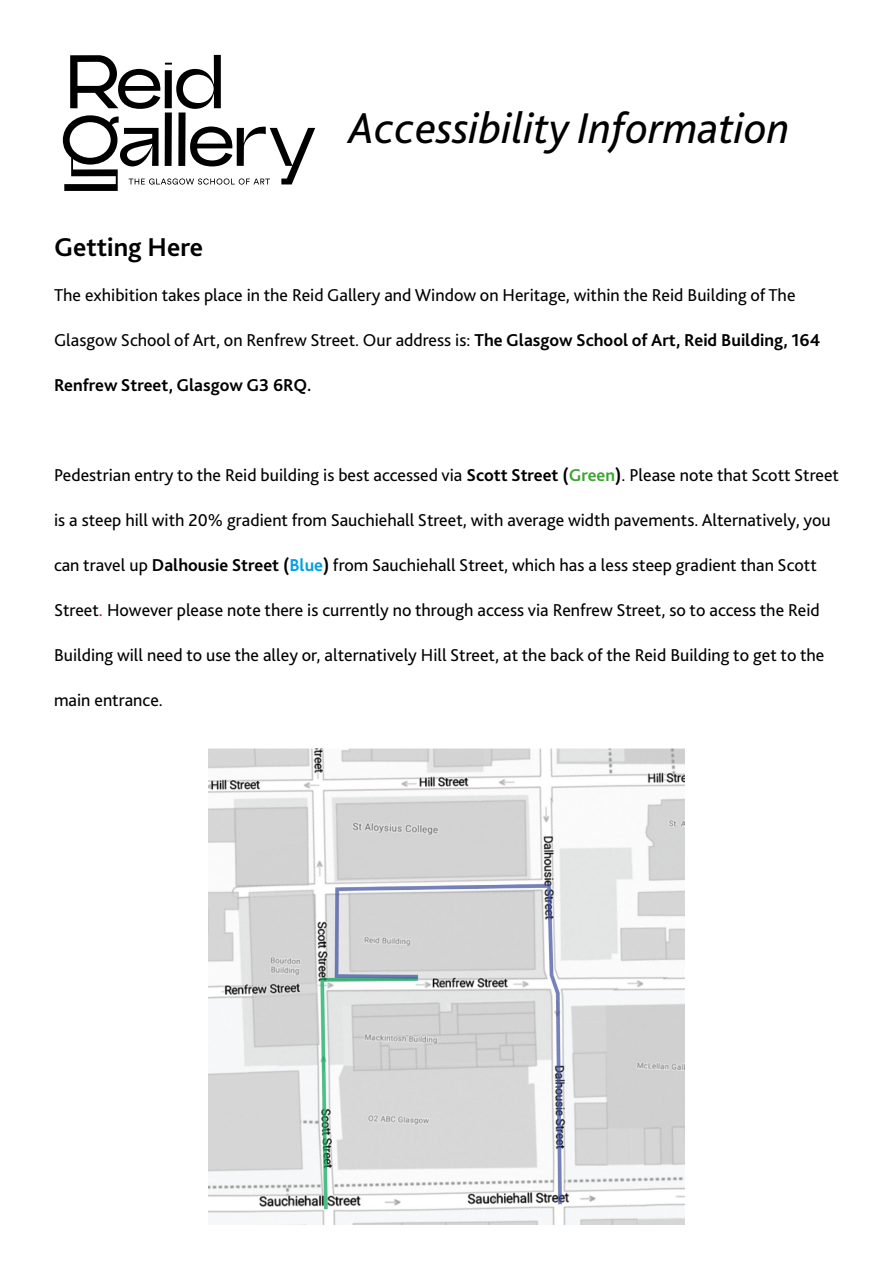
<style>
.page{position:relative;width:893px;height:1263px;background:#fff}
.page>*{position:absolute;margin:0;border:0;box-sizing:border-box;transform-origin:0 0}
.t1{font:italic 45px "Bliss 2";color:#000}
.t2{font:700 27px "Bliss 2";color:#000}
.t3{font:18px "Bliss 2";color:#000}
.t4{font:700 18px "Bliss 2";color:#000}
.s1{font-weight:700}
.s2{font-weight:700;color:#3fa535}
.s3{font-weight:700;color:#009fe3}
.s4{color:#cd1719}
</style>
<div class="page">
<svg style="left:63px;top:55px;width:252px;height:136px"></svg>
<img style="left:208px;top:748px;width:477px;height:477px">
<h1 class="t1" style="left:349px;top:100px;width:442px">Accessibility Information</h1>
<h2 class="t2" style="left:54px;top:231px;width:151px">Getting Here</h2>
<p class="t3" style="left:54px;top:284px;width:743px">The exhibition takes place in the Reid Gallery and Window on Heritage, within the Reid Building of The</p>
<p class="t3" style="left:54px;top:329px;width:768px">Glasgow School of Art, on Renfrew Street. Our address is: <span class="s1">The Glasgow School of Art, Reid Building, 164</span></p>
<p class="t4" style="left:54px;top:374px;width:259px">Renfrew Street, Glasgow G3 6RQ.</p>
<p class="t3" style="left:54px;top:464px;width:786px">Pedestrian entry to the Reid building is best accessed via <span class="s1">Scott Street (</span><span class="s2">Green</span><span class="s1">)</span>. Please note that Scott Street</p>
<p class="t3" style="left:54px;top:509px;width:778px">is a steep hill with 20% gradient from Sauchiehall Street, with average width pavements. Alternatively, you</p>
<p class="t3" style="left:54px;top:554px;width:764px">can travel up <span class="s1">Dalhousie Street (</span><span class="s3">Blue</span><span class="s1">)</span> from Sauchiehall Street, which has a less steep gradient than Scott</p>
<p class="t3" style="left:54px;top:599px;width:767px">Street<span class="s4">.</span> However please note there is currently no through access via Renfrew Street, so to access the Reid</p>
<p class="t3" style="left:54px;top:644px;width:772px">Building will need to use the alley or, alternatively Hill Street, at the back of the Reid Building to get to the</p>
<p class="t3" style="left:54px;top:689px;width:110px">main entrance.</p>
</div>
